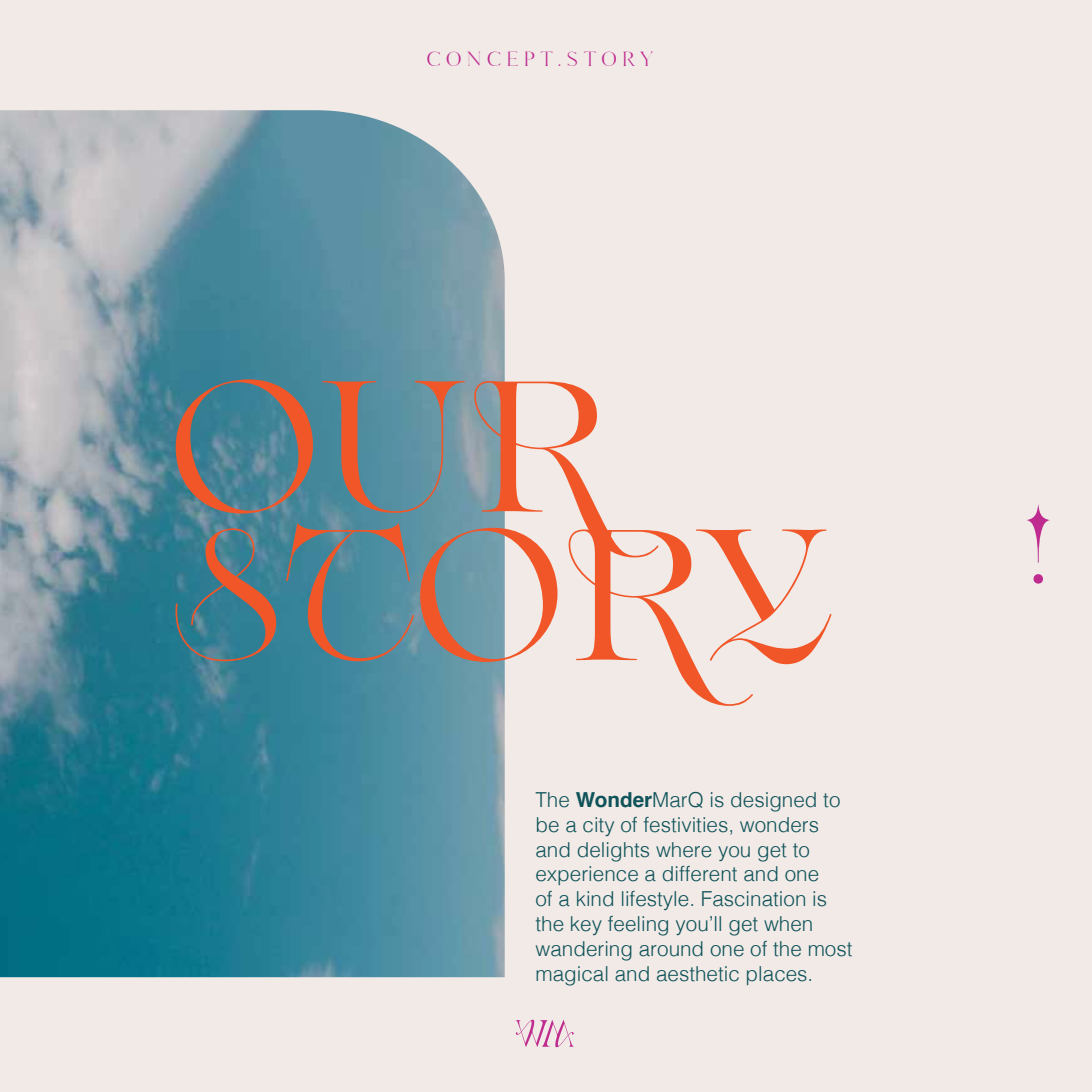
<style>
.page{position:relative;width:1092px;height:1092px;background:#fff}
.page>*{position:absolute;margin:0;border:0;box-sizing:border-box;transform-origin:0 0}
.t1{font:700 184.97px/148.4px "Erotique Alternate Trial";color:#f15628}
.t2{font:300 20.65px/24.8px "Helvetica";color:#0f535a}
.t3{font:18.03px "Gallient";letter-spacing:.38em;color:#bf2b8f}
.s1{font-weight:700}
</style>
<div class="page">
<div style="left:0;top:0;width:1091px;height:1091px;background:#f1eae6"></div>
<svg style="left:515px;top:1019px;width:59px;height:28px"></svg>
<svg style="left:1026px;top:504px;width:23px;height:58px"></svg>
<div style="left:1033px;top:574px;width:9px;height:9px;background:#bf2b8f;border-radius:50%"></div>
<img style="left:0;top:110px;width:504px;height:867px">
<p class="t3" style="left:427px;top:48px;width:227px">CONCEPT.STORY</p>
<h1 class="t1" style="left:170px;top:384px;width:662px">OUR<br>STORY</h1>
<p class="t2" style="left:535px;top:785px;width:318px">The <span class="s1">Wonder</span>MarQ is designed to be a city of festivities, wonders and delights where you get to experience a different and one<br>of a kind lifestyle. Fascination is the key feeling you’ll get when wandering around one of the most magical and aesthetic places.</p>
</div>
